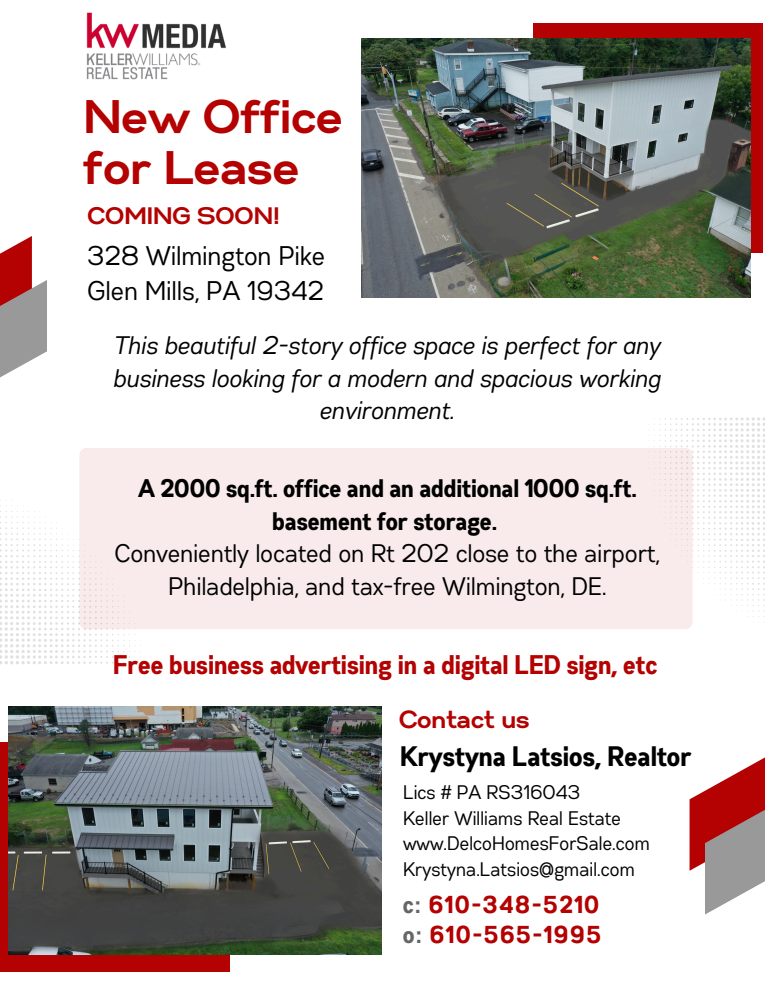
<style>
.page{position:relative;width:765px;height:990px;background:#fff}
.page>*{position:absolute;margin:0;border:0;box-sizing:border-box;transform-origin:0 0}
.t1{font:700 47.04px/51.2px "Gabriel Sans";color:#b40101}
.t2{font:700 28.16px "Gabriel Sans Cond";color:#000}
.t3{font:700 26.96px "Gabriel Sans Cond";color:#b40101}
.t4{font:26.92px/34.8px "Gabriel Sans Cond";color:#000}
.t5{font:25.36px/32.7px "Gabriel Sans Cond";color:#000;text-align:center}
.t6{font:italic 25.36px/32.7px "Gabriel Sans Cond";color:#000;text-align:center}
.t7{font:700 24.68px "Gabriel Sans";color:#b40101}
.t8{font:700 24.48px/29.2px "Gabriel Sans Cond";letter-spacing:.07em;color:#b40101}
.t9{font:700 23.84px "Gabriel Sans";color:#b40101}
.t10{font:19.64px "Gabriel Sans Cond";color:#000}
.s1{font-weight:700}
.s2{color:#666}
</style>
<div class="page">
<svg style="left:690px;top:757px;width:75px;height:114px"></svg>
<div style="left:0;top:742px;width:230px;height:229px;background:#b40101"></div>
<div style="left:79px;top:448px;width:613px;height:181px;background:#f9ebeb"></div>
<svg style="left:0;top:500px;width:141px;height:164px"></svg>
<svg style="left:648px;top:417px;width:117px;height:206px"></svg>
<div style="left:534px;top:24px;width:229px;height:229px;background:#b40101"></div>
<img style="left:362px;top:38px;width:388px;height:260px">
<img style="left:9px;top:707px;width:372px;height:248px">
<svg style="left:705px;top:772px;width:60px;height:143px"></svg>
<img style="left:86px;top:12px;width:140px;height:68px">
<svg style="left:0;top:236px;width:32px;height:44px"></svg>
<svg style="left:0;top:280px;width:47px;height:98px;background:#ab9696"></svg>
<p class="t1" style="left:84px;top:94px;width:261px">New Office for Lease</p>
<h3 class="t9" style="left:88px;top:205px;width:193px">COMING SOON!</h3>
<p class="t4" style="left:88px;top:240px;width:240px">328 Wilmington Pike<br>Glen Mills, PA 19342</p>
<h2 class="t6" style="left:113px;top:330px;width:549px">This beautiful 2-story office space is perfect for any business looking for a modern and spacious working environment.</h2>
<p class="t5" style="left:115px;top:473px;width:547px"><span class="s1">A 2000 sq.ft. office and an additional 1000 sq.ft. basement for storage.<br></span>Conveniently located on Rt 202 close to the airport, Philadelphia, and tax-free Wilmington, DE.</p>
<h5 class="t3" style="left:114px;top:652px;width:545px">Free business advertising in a digital LED sign, etc</h5>
<h4 class="t7" style="left:399px;top:709px;width:132px">Contact us</h4>
<h1 class="t2" style="left:401px;top:744px;width:293px">Krystyna Latsios, Realtor</h1>
<h3 class="t10" style="left:403px;top:784px;width:179px">Lics # PA RS316043</h3>
<p class="t10" style="left:403px;top:809px;width:220px">Keller Williams Real Estate</p>
<h2 class="t10" style="left:403px;top:835px;width:248px">www.DelcoHomesForSale.com</h2>
<p class="t10" style="left:403px;top:860px;width:233px">Krystyna.Latsios@gmail.com</p>
<h3 class="t8" style="left:403px;top:892px;width:200px"><span class="s2">c:</span> 610-348-5210 <span class="s2">o:</span> 610-565-1995</h3>
</div>
